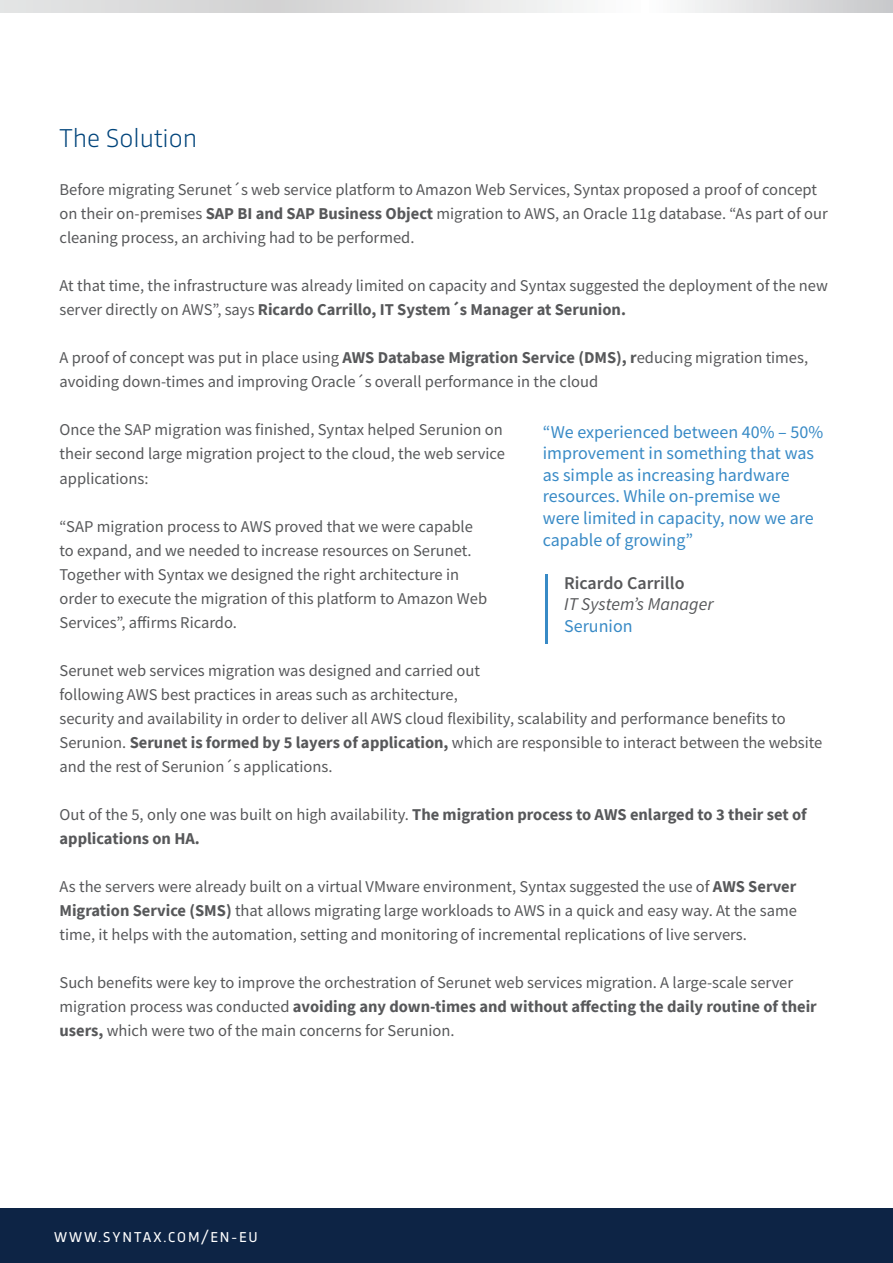
<style>
.page{position:relative;width:893px;height:1263px;background:#fff}
.page>*{position:absolute;margin:0;border:0;box-sizing:border-box;transform-origin:0 0}
.t1{font:300 27px "Trasandina W03";color:#00447b}
.t2{font:18px/21.6px "Source Sans Pro";color:#388ac6}
.t3{font:italic 18px "Source Sans Pro";color:#57585a}
.t4{font:600 18px "Source Sans Pro";color:#57585a}
.t5{font:16.5px/24px "Source Sans Pro";color:#57585a}
.t6{font:700 16.5px/24px "Source Sans Pro";color:#57585a}
.t7{font:15px "Trasandina W03";letter-spacing:.13em;color:#fff}
.s1{font-weight:700}
.s2{font-weight:400}
</style>
<div class="page">
<div style="left:0;top:1209px;width:893px;height:54px;background:#0d2445"></div>
<svg style="left:0;top:0;width:893px;height:13px"></svg>
<hr style="left:545px;top:574px;width:3px;height:69px;background:#388ac6">
<h1 class="t1" style="left:60px;top:119px;width:139px">The Solution</h1>
<p class="t5" style="left:60px;top:178px;width:770px">Before migrating Serunet´s web service platform to Amazon Web Services, Syntax proposed a proof of concept on their on-premises <span class="s1">SAP BI and SAP Business Object</span> migration to AWS, an Oracle 11g database. “As part of our cleaning process, an archiving had to be performed.</p>
<p class="t5" style="left:60px;top:274px;width:770px">At that time, the infrastructure was already limited on capacity and Syntax suggested the deployment of the new server directly on AWS”, says <span class="s1">Ricardo Carrillo, IT System´s Manager at Serunion.</span></p>
<p class="t5" style="left:60px;top:346px;width:750px">A proof of concept was put in place using <span class="s1">AWS Database Migration Service (DMS), r</span>educing migration times, avoiding down-times and improving Oracle´s overall performance in the cloud</p>
<p class="t5" style="left:60px;top:418px;width:447px">Once the SAP migration was finished, Syntax helped Serunion on their second large migration project to the cloud, the web service applications:</p>
<p class="t5" style="left:60px;top:514px;width:429px">“SAP migration process to AWS proved that we were capable to expand, and we needed to increase resources on Serunet.<br>Together with Syntax we designed the right architecture in order to execute the migration of this platform to Amazon Web Services”, affirms Ricardo.</p>
<p class="t5" style="left:60px;top:658px;width:764px">Serunet web services migration was designed and carried out<br>following AWS best practices in areas such as architecture,<br>security and availability in order to deliver all AWS cloud flexibility, scalability and performance benefits to Serunion. <span class="s1">Serunet is formed by 5 layers of application,</span> which are responsible to interact between the website and the rest of Serunion´s applications.</p>
<p class="t6" style="left:60px;top:802px;width:749px"><span class="s2">Out of the 5, only one was built on high availability.</span> The migration process to AWS enlarged to 3 their set of applications on HA.</p>
<p class="t5" style="left:60px;top:874px;width:739px;text-align:justify">As the servers were already built on a virtual VMware environment, Syntax suggested the use of <span class="s1">AWS Server Migration Service (SMS)</span> that allows migrating large workloads to AWS in a quick and easy way. At the same time, it helps with the automation, setting and monitoring of incremental replications of live servers.</p>
<p class="t5" style="left:60px;top:970px;width:759px">Such benefits were key to improve the orchestration of Serunet web services migration. A large-scale server migration process was conducted <span class="s1">avoiding any down-times and without affecting the daily routine of their users,</span> which were two of the main concerns for Serunion.</p>
<p class="t2" style="left:543px;top:421px;width:282px">“We experienced between 40% – 50% improvement in something that was as simple as increasing hardware resources. While on-premise we<br>were limited in capacity, now we are capable of growing”</p>
<p class="t4" style="left:564px;top:571px;width:122px">Ricardo Carrillo</p>
<p class="t3" style="left:564px;top:593px;width:151px">IT System’s Manager</p>
<p class="t2" style="left:564px;top:615px;width:70px">Serunion</p>
<p class="t7" style="left:54px;top:1226px;width:205px">WWW.SYNTAX.COM/EN-EU</p>
</div>
